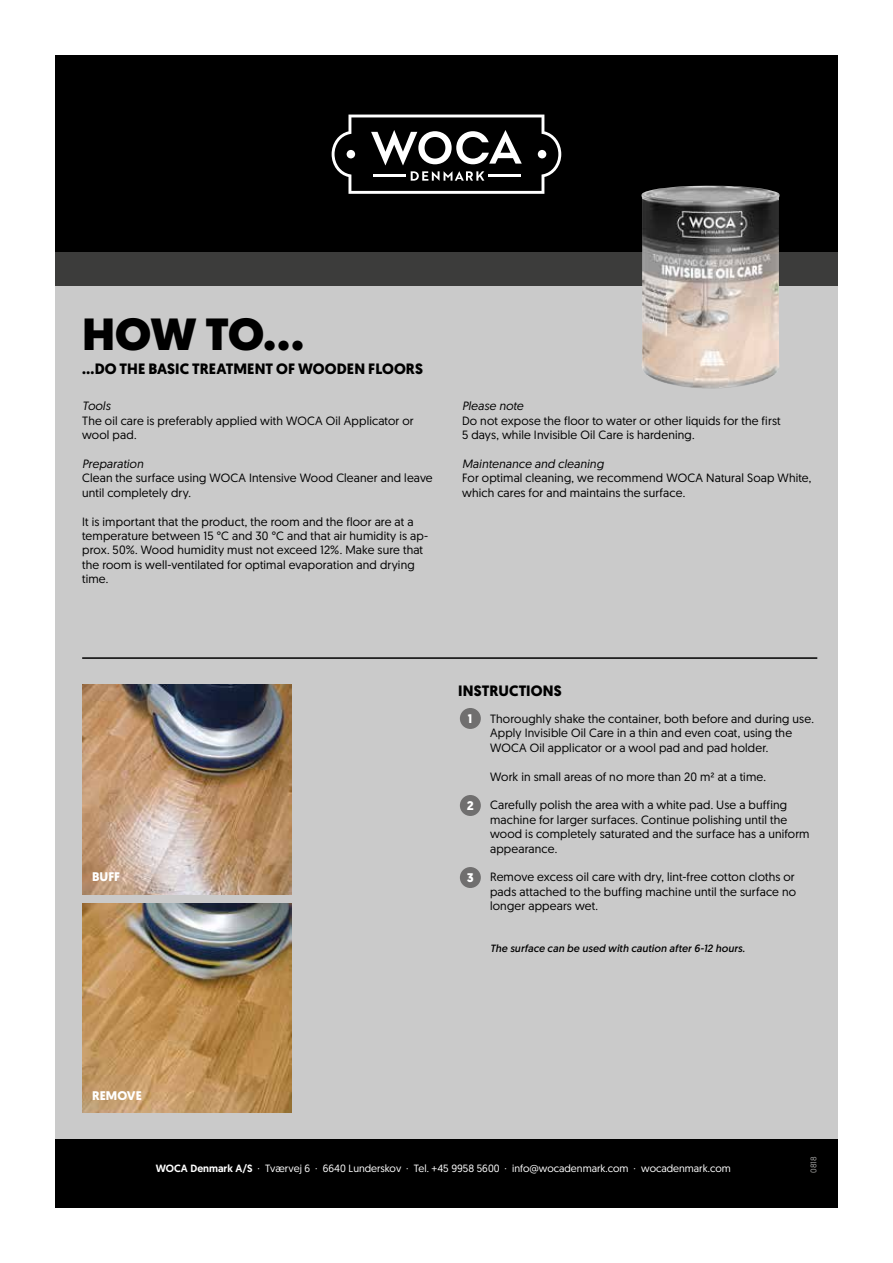
<style>
.page{position:relative;width:893px;height:1263px;background:#fff}
.page>*{position:absolute;margin:0;border:0;box-sizing:border-box;transform-origin:0 0}
.t1{font:900 45px "Geomanist";color:#000}
.t2{font:700 15px "Geomanist";letter-spacing:.005em;color:#000}
.t3{font:700 12.45px "Geomanist";color:#fff}
.t4{font:12px/14.4px "Geomanist";letter-spacing:.01em;color:#000}
.t5{font:italic 12px "Geomanist";letter-spacing:.01em;color:#000}
.t6{font:10.5px "Geomanist";color:#fff}
.t7{font:italic 10.5px "Geomanist";letter-spacing:.015em;color:#000}
.t8{font:8.25px "Geomanist";color:#9d9d9c}
.s1{font-weight:500}
</style>
<div class="page">
<div style="left:55px;top:140px;width:783px;height:1068px;background:#cacaca"></div>
<div style="left:55px;top:251px;width:783px;height:35px;background:#3c3c3b"></div>
<div style="left:55px;top:55px;width:783px;height:197px;background:#000"></div>
<svg style="left:332px;top:115px;width:229px;height:79px;background:#3a3a3a"></svg>
<div style="left:55px;top:1140px;width:783px;height:68px;background:#000"></div>
<img style="left:641px;top:186px;width:139px;height:203px">
<hr style="left:82px;top:657px;width:735px;height:2px;background:#000">
<div style="left:460px;top:708px;width:21px;height:21px;background:#706f6f;border-radius:50%"></div>
<div style="left:460px;top:795px;width:21px;height:21px;background:#706f6f;border-radius:50%"></div>
<div style="left:460px;top:867px;width:21px;height:21px;background:#706f6f;border-radius:50%"></div>
<img style="left:82px;top:903px;width:210px;height:210px">
<img style="left:82px;top:685px;width:210px;height:209px">
<h1 class="t1" style="left:82px;top:303px;width:223px">HOW TO...</h1>
<p class="t2" style="left:82px;top:359px;width:342px">...DO THE BASIC TREATMENT OF WOODEN FLOORS</p>
<p class="t5" style="left:82px;top:398px;width:30px">Tools</p>
<p class="t4" style="left:82px;top:413px;width:333px">The oil care is preferably applied with WOCA Oil Applicator or wool pad.</p>
<p class="t5" style="left:82px;top:456px;width:63px">Preparation</p>
<p class="t4" style="left:82px;top:470px;width:352px">Clean the surface using WOCA Intensive Wood Cleaner and leave until completely dry.</p>
<p class="t4" style="left:82px;top:514px;width:348px">It is important that the product, the room and the floor are at a temperature between 15 °C and 30 °C and that air humidity is ap&shy;prox. 50%. Wood humidity must not exceed 12%. Make sure that the room is well-ventilated for optimal evaporation and drying time.</p>
<p class="t5" style="left:462px;top:398px;width:63px">Please note</p>
<p class="t4" style="left:462px;top:413px;width:320px">Do not expose the floor to water or other liquids for the first<br>5 days, while Invisible Oil Care is hardening.</p>
<p class="t5" style="left:462px;top:456px;width:143px">Maintenance and cleaning</p>
<p class="t4" style="left:462px;top:470px;width:351px">For optimal cleaning, we recommend WOCA Natural Soap White, which cares for and maintains the surface.</p>
<p class="t3" style="left:92px;top:869px;width:29px">BUFF</p>
<p class="t2" style="left:458px;top:681px;width:105px">INSTRUCTIONS</p>
<p class="t3" style="left:468px;top:710px;width:6px">1</p>
<p class="t3" style="left:467px;top:797px;width:8px">2</p>
<p class="t3" style="left:467px;top:869px;width:8px">3</p>
<p class="t4" style="left:490px;top:711px;width:325px">Thoroughly shake the container, both before and during use.<br>Apply Invisible Oil Care in a thin and even coat, using the<br>WOCA Oil applicator or a wool pad and pad holder.</p>
<p class="t4" style="left:490px;top:769px;width:277px">Work in small areas of no more than 20 m² at a time.</p>
<p class="t4" style="left:490px;top:797px;width:321px">Carefully polish the area with a white pad. Use a buffing machine for larger surfaces. Continue polishing until the wood is completely saturated and the surface has a uniform appearance.</p>
<p class="t4" style="left:490px;top:869px;width:307px;text-align:justify">Remove excess oil care with dry, lint-free cotton cloths or pads attached to the buffing machine until the surface no longer appears wet.</p>
<p class="t7" style="left:490px;top:941px;width:256px">The surface can be used with caution after 6-12 hours.</p>
<p class="t3" style="left:92px;top:1087px;width:51px">REMOVE</p>
<p class="t6" style="left:156px;top:1162px;width:577px"><span class="s1">WOCA Denmark A/S</span> · Tværvej 6 · 6640 Lunderskov · Tel. +45 9958 5600 · info@wocadenmark.com · wocadenmark.com</p>
<p class="t8" style="left:808px;top:1173px;width:18px;rotate:-90deg">0818</p>
</div>
